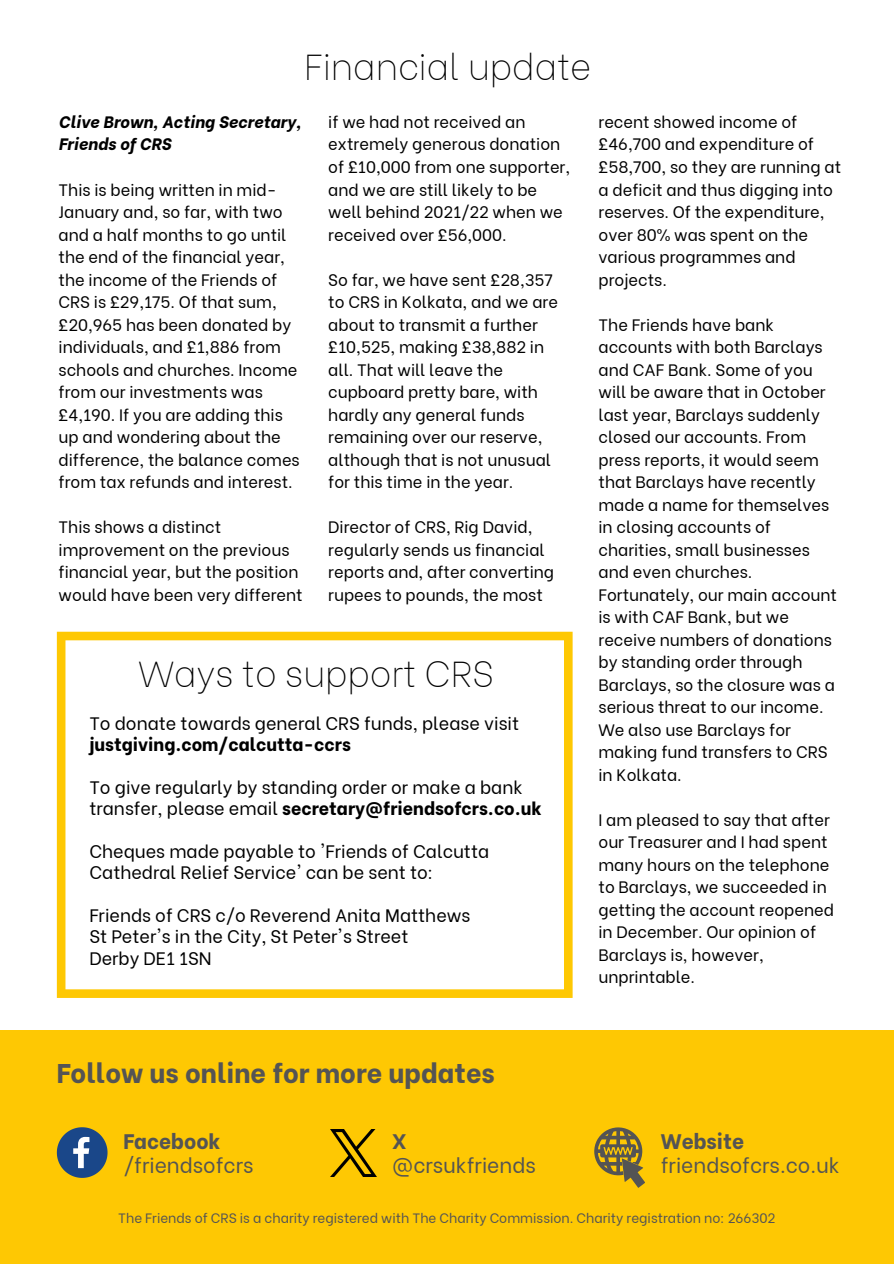
<style>
.page{position:relative;width:894px;height:1264px;background:#fff}
.page>*{position:absolute;margin:0;border:0;box-sizing:border-box;transform-origin:0 0}
.t1{font:100 36px "Be Vietnam";color:#000}
.t2{font:800 27px "Be Vietnam";color:#545454}
.t3{font:21px "Be Vietnam";color:#545454}
.t4{font:800 21px "Be Vietnam";color:#545454}
.t5{font:18px/21.3px "Be Vietnam";color:#000}
.t6{font:800 18px "Be Vietnam";color:#000}
.t7{font:16.5px/22.5px "Be Vietnam";color:#000}
.t8{font:italic 800 16.5px/22.5px "Be Vietnam";color:#000}
.t9{font:13.5px "Be Vietnam";color:#545454}
.s1{font-weight:800}
</style>
<div class="page">
<div style="left:0;top:1029px;width:893px;height:234px;background:#fec803"></div>
<svg style="left:57px;top:1127px;width:50px;height:50px"></svg>
<svg style="left:594px;top:1127px;width:50px;height:60px"></svg>
<svg style="left:57px;top:631px;width:515px;height:366px"></svg>
<img style="left:330px;top:1129px;width:47px;height:47px">
<h1 class="t1" style="left:304px;top:37px;width:288px">Financial update</h1>
<p class="t8" style="left:59px;top:109px;width:244px">Clive Brown, Acting Secretary,<br>Friends of CRS</p>
<p class="t7" style="left:59px;top:176px;width:243px">This is being written in mid-<br>January and, so far, with two and a half months to go until the end of the financial year, the income of the Friends of<br>CRS is £29,175. Of that sum, £20,965 has been donated by individuals, and £1,886 from schools and churches. Income from our investments was £4,190. If you are adding this up and wondering about the difference, the balance comes from tax refunds and interest.</p>
<p class="t7" style="left:59px;top:514px;width:245px">This shows a distinct improvement on the previous financial year, but the position would have been very different</p>
<p class="t7" style="left:328px;top:109px;width:243px">if we had not received an extremely generous donation of £10,000 from one supporter, and we are still likely to be well behind 2021/22 when we received over £56,000.</p>
<p class="t7" style="left:328px;top:266px;width:231px">So far, we have sent £28,357 to CRS in Kolkata, and we are about to transmit a further £10,525, making £38,882 in all. That will leave the cupboard pretty bare, with hardly any general funds remaining over our reserve, although that is not unusual for this time in the year.</p>
<p class="t7" style="left:328px;top:514px;width:227px">Director of CRS, Rig David, regularly sends us financial reports and, after converting rupees to pounds, the most</p>
<h1 class="t1" style="left:138px;top:644px;width:357px">Ways to support CRS</h1>
<p class="t5" style="left:89px;top:710px;width:431px">To donate towards general CRS funds, please visit</p>
<p class="t6" style="left:89px;top:729px;width:263px">justgiving.com/calcutta-ccrs</p>
<p class="t5" style="left:89px;top:774px;width:454px">To give regularly by standing order or make a bank transfer, please email <span class="s1">secretary@friendsofcrs.co.uk</span></p>
<p class="t5" style="left:89px;top:838px;width:401px">Cheques made payable to 'Friends of Calcutta<br>Cathedral Relief Service' can be sent to:</p>
<p class="t5" style="left:89px;top:903px;width:382px">Friends of CRS c/o Reverend Anita Matthews<br>St Peter's in the City, St Peter's Street<br>Derby DE1 1SN</p>
<p class="t7" style="left:598px;top:109px;width:244px">recent showed income of £46,700 and expenditure of £58,700, so they are running at a deficit and thus digging into reserves. Of the expenditure, over 80% was spent on the various programmes and projects.</p>
<p class="t7" style="left:598px;top:311px;width:240px">The Friends have bank accounts with both Barclays and CAF Bank. Some of you will be aware that in October last year, Barclays suddenly closed our accounts. From press reports, it would seem that Barclays have recently made a name for themselves in closing accounts of charities, small businesses and even churches.<br>Fortunately, our main account is with CAF Bank, but we receive numbers of donations by standing order through<br>Barclays, so the closure was a serious threat to our income.<br>We also use Barclays for making fund transfers to CRS in Kolkata.</p>
<p class="t7" style="left:598px;top:806px;width:237px">I am pleased to say that after our Treasurer and I had spent many hours on the telephone to Barclays, we succeeded in getting the account reopened in December. Our opinion of<br>Barclays is, however, unprintable.</p>
<h2 class="t2" style="left:57px;top:1050px;width:439px">Follow us online for more updates</h2>
<p class="t4" style="left:660px;top:1123px;width:85px">Website</p>
<p class="t3" style="left:660px;top:1148px;width:180px">friendsofcrs.co.uk</p>
<p class="t9" style="left:118px;top:1207px;width:658px">The Friends of CRS is a charity registered with The Charity Commission. Charity registration no: 266302</p>
<p class="t4" style="left:123px;top:1123px;width:99px">Facebook</p>
<p class="t3" style="left:123px;top:1148px;width:131px">/friendsofcrs</p>
<p class="t4" style="left:392px;top:1123px;width:16px">X</p>
<p class="t3" style="left:392px;top:1148px;width:145px">@crsukfriends</p>
</div>
